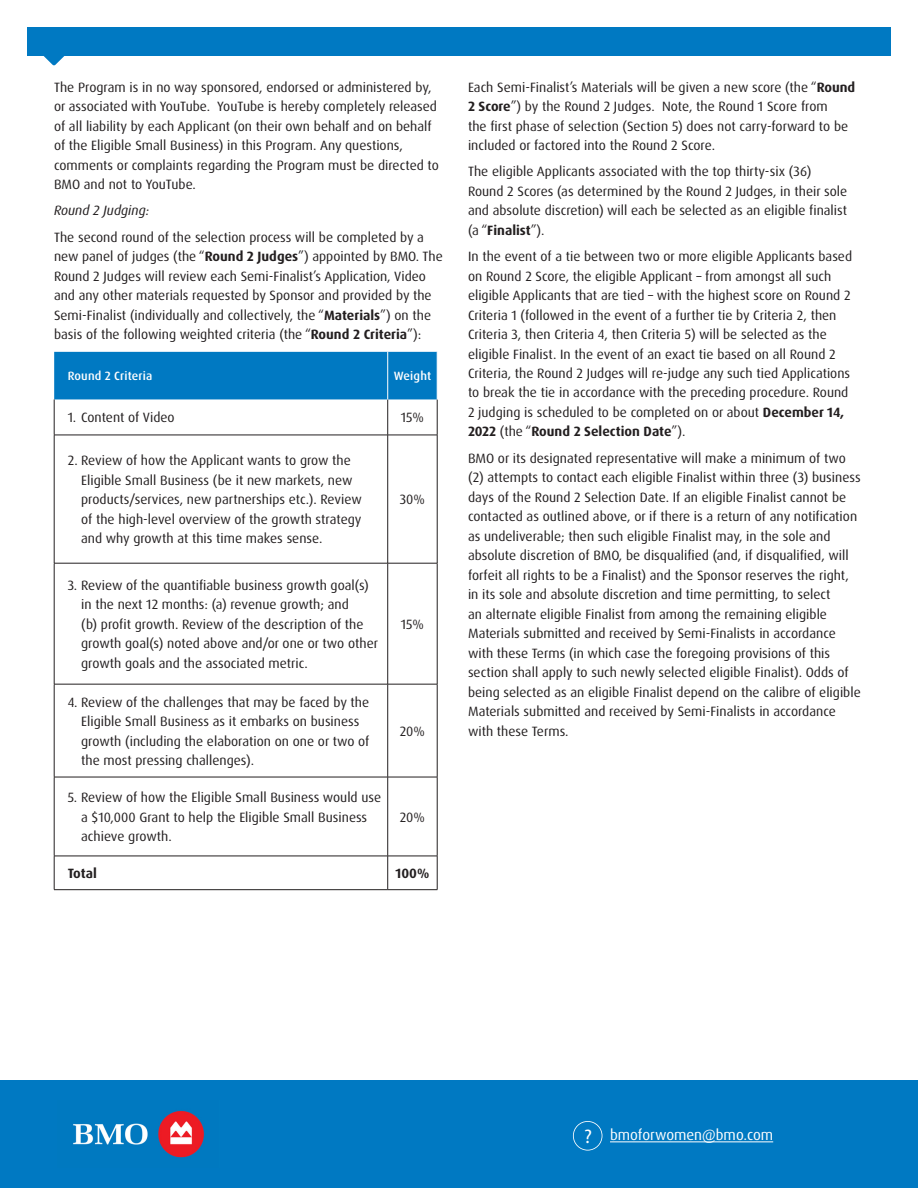
<style>
.page{position:relative;width:918px;height:1188px;background:#fff}
.page>*{position:absolute;margin:0;border:0;box-sizing:border-box;transform-origin:0 0}
.t1{font:14.85px "Dax Pro";color:#fff}
.Body_Copy{font:13.5px/19.5px "Dax Pro";color:#231f20}
.Body_Copy-2{font:italic 13.5px "Dax Pro";color:#231f20}
.Body_Copy-3{font:700 13.5px "Dax Pro";color:#231f20}
.table_text{font:13.5px "Dax Pro";color:#231f20}
.table_text_heading{font:500 12px "Dax Pro";letter-spacing:.015em;color:#fff}
.s1{font-weight:700}
.s2{font-family:"Myriad Pro";font-size:19.65px}
.s3{font-family:"Myriad Pro";font-size:21.9px}
</style>
<div class="page">
<div style="left:27px;top:27px;width:864px;height:29px;background:#0079c2"></div>
<svg style="left:43px;top:56px;width:22px;height:9px"></svg>
<div style="left:54px;top:352px;width:383px;height:47px;background:#0079c2"></div>
<hr style="left:54px;top:399px;width:1px;height:36px;background:#231f20">
<hr style="left:387px;top:399px;width:1px;height:36px;background:#231f20">
<hr style="left:437px;top:399px;width:1px;height:36px;background:#231f20">
<hr style="left:54px;top:435px;width:334px;height:1px;background:#231f20">
<hr style="left:54px;top:435px;width:1px;height:128px;background:#231f20">
<hr style="left:388px;top:435px;width:49px;height:1px;background:#231f20">
<hr style="left:387px;top:435px;width:1px;height:128px;background:#231f20">
<hr style="left:437px;top:435px;width:1px;height:128px;background:#231f20">
<hr style="left:54px;top:563px;width:334px;height:1px;background:#231f20">
<hr style="left:54px;top:563px;width:1px;height:121px;background:#231f20">
<hr style="left:388px;top:563px;width:49px;height:1px;background:#231f20">
<hr style="left:387px;top:563px;width:1px;height:121px;background:#231f20">
<hr style="left:437px;top:563px;width:1px;height:121px;background:#231f20">
<hr style="left:54px;top:684px;width:334px;height:1px;background:#231f20">
<hr style="left:54px;top:684px;width:1px;height:93px;background:#231f20">
<hr style="left:388px;top:684px;width:49px;height:1px;background:#231f20">
<hr style="left:387px;top:684px;width:1px;height:93px;background:#231f20">
<hr style="left:437px;top:684px;width:1px;height:93px;background:#231f20">
<hr style="left:54px;top:777px;width:334px;height:1px;background:#231f20">
<hr style="left:54px;top:777px;width:1px;height:79px;background:#231f20">
<hr style="left:388px;top:777px;width:49px;height:1px;background:#231f20">
<hr style="left:387px;top:777px;width:1px;height:79px;background:#231f20">
<hr style="left:437px;top:777px;width:1px;height:79px;background:#231f20">
<hr style="left:54px;top:856px;width:334px;height:1px;background:#231f20">
<hr style="left:54px;top:856px;width:1px;height:33px;background:#231f20">
<hr style="left:388px;top:856px;width:49px;height:1px;background:#231f20">
<hr style="left:387px;top:856px;width:1px;height:33px;background:#231f20">
<hr style="left:437px;top:856px;width:1px;height:33px;background:#231f20">
<hr style="left:54px;top:889px;width:334px;height:1px;background:#231f20">
<hr style="left:388px;top:889px;width:49px;height:1px;background:#231f20">
<hr style="left:387px;top:352px;width:1px;height:47px;background:#fff">
<div style="left:0;top:1080px;width:918px;height:108px;background:#0079c2"></div>
<img style="left:73px;top:1111px;width:131px;height:47px">
<hr style="left:610px;top:1141px;width:163px;height:1px;background:#fff">
<svg style="left:572px;top:1121px;width:31px;height:30px"></svg>
<p class="Body_Copy" style="left:54px;top:77px;width:386px">The Program is in no way sponsored, endorsed or administered by, or associated with YouTube. YouTube is hereby completely released of all liability by each Applicant (on their own behalf and on behalf of the Eligible Small Business) in this Program. Any questions, comments or complaints regarding the Program must be directed to BMO and not to YouTube.</p>
<p class="Body_Copy-2" style="left:54px;top:202px;width:97px">Round 2 Judging:</p>
<p class="Body_Copy" style="left:54px;top:227px;width:390px">The second round of the selection process will be completed by a new panel of judges (the “<span class="s1">Round 2 Judges</span>”) appointed by BMO. The Round 2 Judges will review each Semi-Finalist’s Application, Video and any other materials requested by Sponsor and provided by the Semi-Finalist (individually and collectively, the “<span class="s1">Materials</span>”) on the basis of the following weighted criteria (the “<span class="s1">Round 2 Criteria</span>”):</p>
<p class="table_text_heading" style="left:68px;top:368px;width:86px">Round 2 Criteria</p>
<p class="table_text_heading" style="left:394px;top:368px;width:39px">Weight</p>
<p class="Body_Copy" style="left:68px;top:408px;width:108px">1. Content of Video</p>
<p class="table_text" style="left:401px;top:409px;width:25px">15%</p>
<p class="Body_Copy" style="left:81px;top:451px;width:282px;text-indent:-14px">2. Review of how the Applicant wants to grow the Eligible Small Business (be it new markets, new products/services, new partnerships etc.). Review of the high-level overview of the growth strategy and why growth at this time makes sense.</p>
<p class="table_text" style="left:400px;top:491px;width:27px">30%</p>
<p class="Body_Copy" style="left:81px;top:576px;width:298px;text-indent:-14px">3. Review of the quantifiable business growth goal(s) in the next 12 months: (a) revenue growth; and<br>(b) profit growth. Review of the description of the growth goal(s) noted above and/or one or two other growth goals and the associated metric.</p>
<p class="Body_Copy" style="left:81px;top:692px;width:290px;text-indent:-14px">4. Review of the challenges that may be faced by the Eligible Small Business as it embarks on business growth (including the elaboration on one or two of the most pressing challenges).</p>
<p class="Body_Copy" style="left:81px;top:788px;width:302px;text-indent:-14px">5. Review of how the Eligible Small Business would use a $10,000 Grant to help the Eligible Small Business achieve growth.</p>
<p class="Body_Copy" style="left:401px;top:615px;width:25px">15%</p>
<p class="Body_Copy" style="left:400px;top:721px;width:27px">20%</p>
<p class="Body_Copy" style="left:400px;top:807px;width:27px">20%</p>
<p class="Body_Copy-3" style="left:68px;top:865px;width:31px">Total</p>
<p class="Body_Copy-3" style="left:396px;top:865px;width:35px">100%</p>
<p class="Body_Copy" style="left:468px;top:77px;width:389px">Each Semi-Finalist’s Materials will be given a new score (the “<span class="s1">Round 2 Score</span>”) by the Round 2 Judges. Note, the Round 1 Score from<br>the first phase of selection (Section 5) does not carry-forward to be included or factored into the Round 2 Score.</p>
<p class="Body_Copy" style="left:468px;top:162px;width:381px">The eligible Applicants associated with the top thirty-six (36)<br>Round 2 Scores (as determined by the Round 2 Judges, in their sole and absolute discretion) will each be selected as an eligible finalist (a “<span class="s1">Finalist</span>”).</p>
<p class="Body_Copy" style="left:468px;top:247px;width:386px">In the event of a tie between two or more eligible Applicants based on Round 2 Score, the eligible Applicant – from amongst all such eligible Applicants that are tied – with the highest score on Round 2<br>Criteria 1 (followed in the event of a further tie by Criteria 2, then Criteria 3, then Criteria 4, then Criteria 5) will be selected as the eligible Finalist. In the event of an exact tie based on all Round 2<br>Criteria, the Round 2 Judges will re-judge any such tied Applications to break the tie in accordance with the preceding procedure. Round 2 judging is scheduled to be completed on or about <span class="s1">December 14, 2022</span> (the “<span class="s1">Round 2 Selection Date</span>”).</p>
<p class="Body_Copy" style="left:468px;top:448px;width:394px">BMO or its designated representative will make a minimum of two (2) attempts to contact each eligible Finalist within three (3) business days of the Round 2 Selection Date. If an eligible Finalist cannot be contacted as outlined above, or if there is a return of any notification as undeliverable; then such eligible Finalist may, in the sole and absolute discretion of BMO, be disqualified (and, if disqualified, will forfeit all rights to be a Finalist) and the Sponsor reserves the right, in its sole and absolute discretion and time permitting, to select<br>an alternate eligible Finalist from among the remaining eligible Materials submitted and received by Semi-Finalists in accordance with these Terms (in which case the foregoing provisions of this section shall apply to such newly selected eligible Finalist). Odds of being selected as an eligible Finalist depend on the calibre of eligible Materials submitted and received by Semi-Finalists in accordance with these Terms.</p>
<p class="t1" style="left:584px;top:1126px;width:191px"><span class="s2">?</span><span class="s3">?</span> bmoforwomen@bmo.com</p>
</div>
